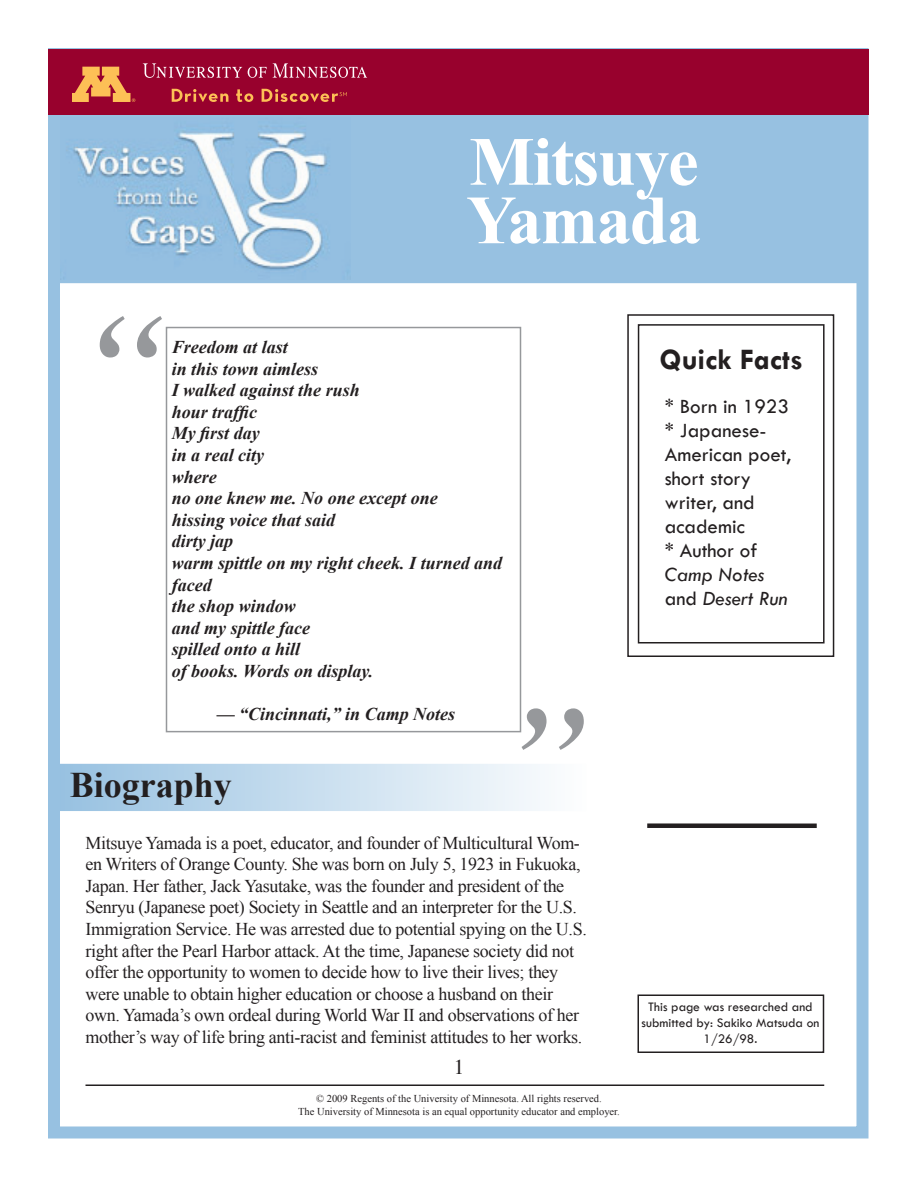
<style>
.page{position:relative;width:918px;height:1188px;background:#fff}
.page>*{position:absolute;margin:0;border:0;box-sizing:border-box;transform-origin:0 0}
.t1{font:italic 180px "Times";color:#96989b}
.t2{font:700 69px/58.5px "Times New Roman";letter-spacing:-.02em;color:#fff}
.t3{font:700 36px "Times New Roman";color:#231f20}
.t4{font:700 30px "Tw Cen";color:#231f20}
.t5{font:21px/24px "Tw Cen";color:#231f20}
.t6{font:italic 21px/24px "Tw Cen";color:#231f20}
.t7{font:21px "Times";color:#231f20}
.t8{font:18px/21.6px "Times New Roman";letter-spacing:-.02em;color:#231f20}
.t9{font:italic 700 18px/21.6px "Times New Roman";color:#231f20}
.t10{font:13.5px/16.2px "Tw Cen";color:#231f20;text-align:center}
.t11{font:10.5px/13.5px "Times New Roman";color:#231f20;text-align:center}
.s1{font-style:normal}
</style>
<div class="page">
<div style="left:54px;top:762px;width:534px;height:51px;background:linear-gradient(to right,#96c0e0,#fdfefe);border:2px solid #fff"></div>
<div style="left:54px;top:112px;width:810px;height:173px;background:#97c1e1;border:2px solid #fff"></div>
<img style="left:63px;top:126px;width:286px;height:153px">
<div style="left:638px;top:994px;width:186px;height:59px;border:2px solid #231f20"></div>
<div style="left:647px;top:823px;width:170px;height:5px;background:#231f20"></div>
<div style="left:638px;top:324px;width:187px;height:320px;border:2px solid #231f20"></div>
<div style="left:627px;top:314px;width:207px;height:343px;border:2px solid #231f20"></div>
<hr style="left:86px;top:1084px;width:738px;height:2px;background:#231f20">
<div style="left:166px;top:327px;width:355px;height:405px;border:2px solid #96989b"></div>
<div style="left:48px;top:48px;width:820px;height:1090px;border:12px solid #97c1e1"></div>
<div style="left:48px;top:49px;width:820px;height:66px;background:#98012d"></div>
<svg style="left:73px;top:67px;width:62px;height:35px"></svg>
<svg style="left:273px;top:64px;width:94px;height:14px"></svg>
<svg style="left:248px;top:67px;width:19px;height:11px"></svg>
<svg style="left:144px;top:64px;width:98px;height:14px"></svg>
<svg style="left:172px;top:89px;width:56px;height:13px"></svg>
<svg style="left:236px;top:89px;width:17px;height:13px"></svg>
<svg style="left:262px;top:89px;width:85px;height:13px"></svg>
<h2 class="t2" style="left:467px;top:131px;width:236px">Mitsuye<br>Yamada</h2>
<h1 class="t1" style="left:70px;top:218px;width:102px">“</h1>
<p class="t9" style="left:172px;top:336px;width:332px">Freedom at last<br>in this town aimless<br>I walked against the rush<br>hour traffic<br>My first day<br>in a real city<br>where<br>no one knew me. No one except one<br>hissing voice that said<br>dirty jap<br>warm spittle on my right cheek. I turned and faced<br>the shop window<br>and my spittle face<br>spilled onto a hill<br>of books. Words on display.</p>
<p class="t9" style="left:217px;top:703px;width:240px">— “Cincinnati,” in Camp Notes</p>
<h3 class="t3" style="left:70px;top:760px;width:164px">Biography</h3>
<h1 class="t1" style="left:496px;top:611px;width:102px">”</h1>
<p class="t8" style="left:86px;top:831px;width:503px">Mitsuye Yamada is a poet, educator, and founder of Multicultural Wom&shy;en Writers of Orange County. She was born on July 5, 1923 in Fukuoka, Japan. Her father, Jack Yasutake, was the founder and president of the Senryu (Japanese poet) Society in Seattle and an interpreter for the U.S.<br>Immigration Service. He was arrested due to potential spying on the U.S. right after the Pearl Harbor attack. At the time, Japanese society did not offer the opportunity to women to decide how to live their lives; they were unable to obtain higher education or choose a husband on their own. Yamada’s own ordeal during World War II and observations of her mother’s way of life bring anti-racist and feminist attitudes to her works.</p>
<p class="t7" style="left:454px;top:1047px;width:12px">1</p>
<p class="t11" style="left:298px;top:1091px;width:323px">© 2009 Regents of the University of Minnesota. All rights reserved.<br>The University of Minnesota is an equal opportunity educator and employer.</p>
<h3 class="t4" style="left:660px;top:341px;width:145px">Quick Facts</h3>
<p class="t5" style="left:665px;top:395px;width:128px">* Born in 1923 * Japanese-<br>American poet, short story writer, and academic<br>* Author of</p>
<p class="t6" style="left:665px;top:563px;width:124px">Camp Notes <span class="s1">and</span> Desert Run</p>
<p class="t10" style="left:642px;top:998px;width:179px">This page was researched and submitted by: Sakiko Matsuda on<br>1/26/98.</p>
</div>
